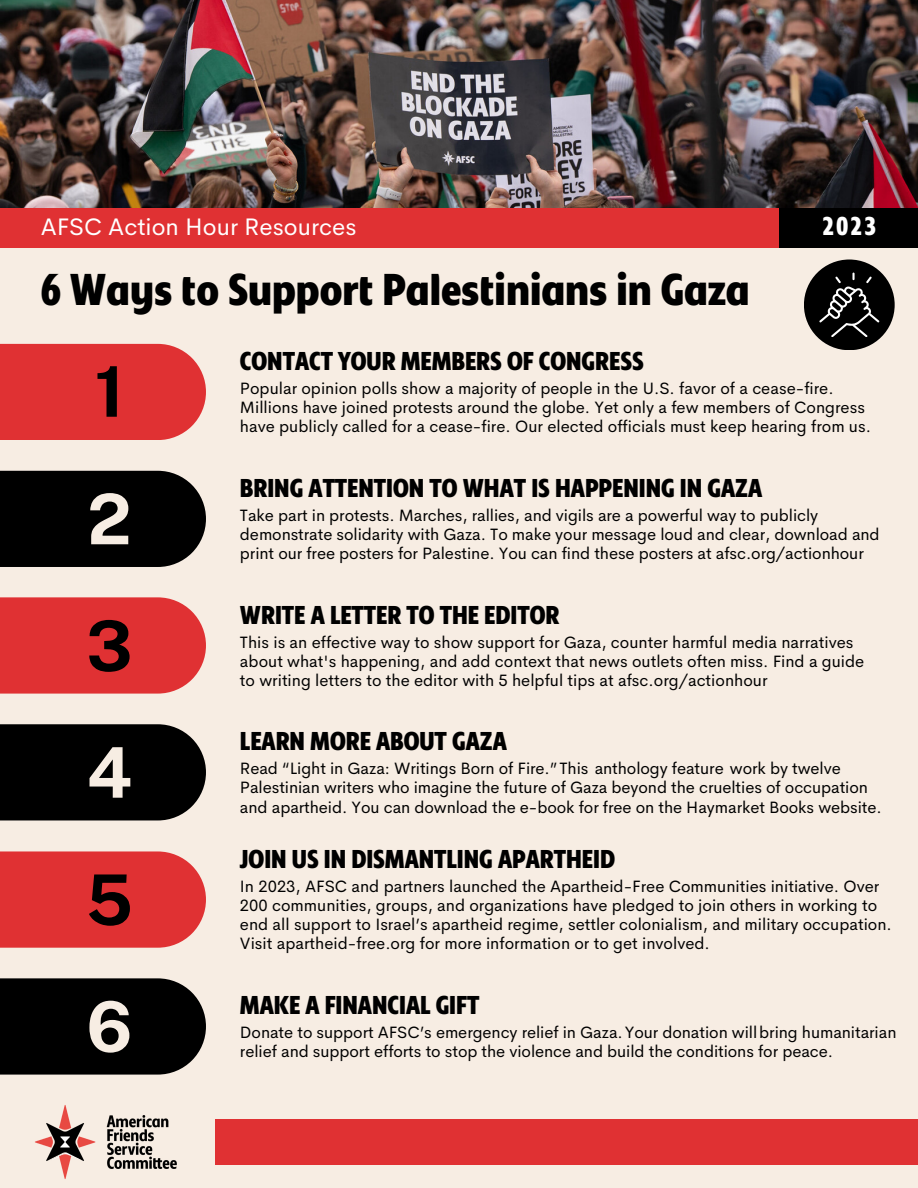
<style>
.page{position:relative;width:918px;height:1188px;background:#f7ede3}
.page>*{position:absolute;margin:0;border:0;box-sizing:border-box;transform-origin:0 0}
.t1{font:700 69.9px "Public Sans";color:#000}
.t2{font:700 69.9px "Public Sans";color:#f7ede3}
.t3{font:900 46.5px "Bonnie Condensed";color:#000}
.t4{font:900 27px "Bonnie Condensed";color:#000}
.t5{font:900 27px "Bonnie Condensed";color:#fff}
.t6{font:24px "Cerebri Sans";color:#fff}
.t7{font:16.5px/19.2px "Cerebri Sans";color:#000}
</style>
<div class="page">
<img style="left:0;top:0;width:918px;height:208px">
<div style="left:0;top:208px;width:779px;height:39px;background:#e03133"></div>
<div style="left:779px;top:208px;width:139px;height:39px;background:#000"></div>
<div style="left:0;top:344px;width:206px;height:96px;background:#e03133"></div>
<div style="left:0;top:471px;width:206px;height:96px;background:#000"></div>
<svg style="left:0;top:597px;width:206px;height:97px;background:#e13b3c"></svg>
<div style="left:0;top:724px;width:206px;height:96px;background:#000"></div>
<svg style="left:0;top:851px;width:206px;height:97px;background:#e13b3c"></svg>
<svg style="left:0;top:978px;width:206px;height:97px;background:#0d0d0c"></svg>
<div style="left:215px;top:1119px;width:703px;height:46px;background:#e03133"></div>
<img style="left:35px;top:1105px;width:142px;height:74px">
<div style="left:804px;top:260px;width:91px;height:90px;background:#000;border-radius:50%"></div>
<svg style="left:819px;top:273px;width:60px;height:64px"></svg>
<p class="t6" style="left:41px;top:211px;width:317px">AFSC Action Hour Resources</p>
<p class="t5" style="left:822px;top:214px;width:55px">2023</p>
<p class="t3" style="left:41px;top:269px;width:710px">6 Ways to Support Palestinians in Gaza</p>
<p class="t1" style="left:94px;top:350px;width:31px">1</p>
<p class="t2" style="left:87px;top:478px;width:46px">2</p>
<p class="t1" style="left:86px;top:605px;width:48px">3</p>
<p class="t2" style="left:87px;top:731px;width:47px">4</p>
<p class="t1" style="left:86px;top:859px;width:49px">5</p>
<p class="t2" style="left:86px;top:985px;width:48px">6</p>
<p class="t4" style="left:240px;top:349px;width:405px">CONTACT YOUR MEMBERS OF CONGRESS</p>
<p class="t7" style="left:240px;top:379px;width:633px">Popular opinion polls show a majority of people in the U.S. favor of a cease-fire.<br>Millions have joined protests around the globe. Yet only a few members of Congress have publicly called for a cease-fire. Our elected officials must keep hearing from us.</p>
<p class="t4" style="left:240px;top:476px;width:524px">BRING ATTENTION TO WHAT IS HAPPENING IN GAZA</p>
<p class="t7" style="left:240px;top:505px;width:641px">Take part in protests. Marches, rallies, and vigils are a powerful way to publicly demonstrate solidarity with Gaza. To make your message loud and clear, download and print our free posters for Palestine. You can find these posters at afsc.org/actionhour</p>
<p class="t4" style="left:240px;top:602px;width:321px">WRITE A LETTER TO THE EDITOR</p>
<p class="t7" style="left:240px;top:632px;width:626px">This is an effective way to show support for Gaza, counter harmful media narratives about what's happening, and add context that news outlets often miss. Find a guide to writing letters to the editor with 5 helpful tips at afsc.org/actionhour</p>
<p class="t4" style="left:240px;top:729px;width:268px">LEARN MORE ABOUT GAZA</p>
<p class="t7" style="left:240px;top:759px;width:643px">Read “Light in Gaza: Writings Born of Fire.”This anthology feature work by twelve<br>Palestinian writers who imagine the future of Gaza beyond the cruelties of occupation and apartheid. You can download the e-book for free on the Haymarket Books website.</p>
<p class="t4" style="left:240px;top:847px;width:377px">JOIN US IN DISMANTLING APARTHEID</p>
<p class="t7" style="left:240px;top:877px;width:653px">In 2023, AFSC and partners launched the Apartheid-Free Communities initiative. Over 200 communities, groups, and organizations have pledged to join others in working to end all support to Israel’s apartheid regime, settler colonialism, and military occupation.<br>Visit apartheid-free.org for more information or to get involved.</p>
<p class="t4" style="left:240px;top:993px;width:241px">MAKE A FINANCIAL GIFT</p>
<p class="t7" style="left:240px;top:1023px;width:658px">Donate to support AFSC’s emergency relief in Gaza.Your donation willbring humanitarian relief and support efforts to stop the violence and build the conditions for peace.</p>
</div>
